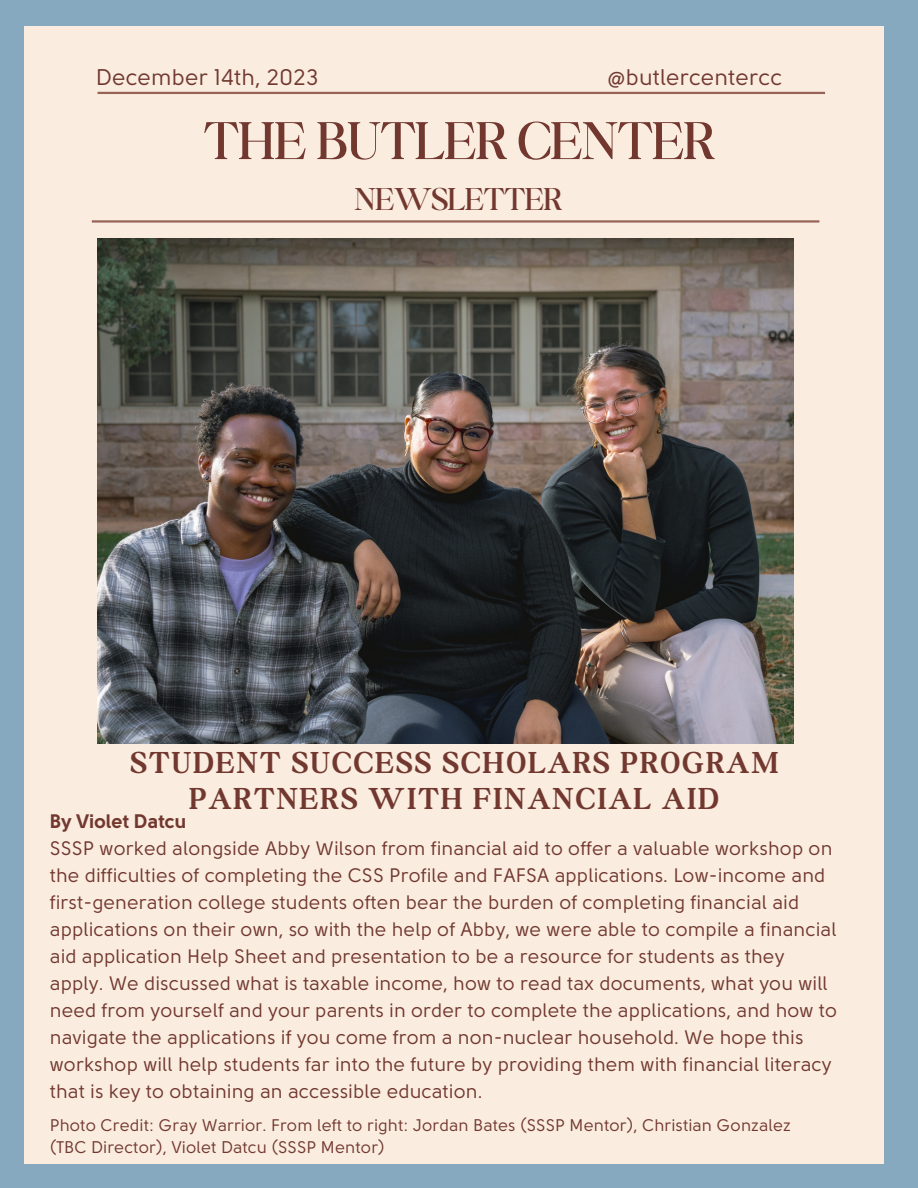
<style>
.page{position:relative;width:918px;height:1188px;background:#87a9c0}
.page>*{position:absolute;margin:0;border:0;box-sizing:border-box;transform-origin:0 0}
.t1{font:300 57px "Boston Angel";color:#72382f}
.t2{font:300 33.9px "Boston Angel";color:#72382f}
.t3{font:700 32.4px/36px "Boston Angel";letter-spacing:.075em;color:#72382f;text-align:center}
.t4{font:22.5px "Solomon Sans";color:#72382f}
.t5{font:19.5px/27px "Solomon Sans";color:#72382f}
.t6{font:700 19.5px "Solomon Sans";color:#72382f}
.t7{font:16.8px/22.5px "Solomon Sans";color:#72382f}
</style>
<div class="page">
<div style="left:24px;top:26px;width:860px;height:1138px;background:#faede0"></div>
<hr style="left:98px;top:92px;width:727px;height:2px;background:#996259">
<hr style="left:92px;top:220px;width:727px;height:3px;background:#996259">
<img style="left:98px;top:238px;width:696px;height:505px">
<p class="t4" style="left:96px;top:67px;width:224px">December 14th, 2023</p>
<p class="t4" style="left:608px;top:67px;width:176px">@butlercentercc</p>
<p class="t1" style="left:204px;top:107px;width:512px">THE BUTLER CENTER</p>
<p class="t2" style="left:354px;top:179px;width:209px">NEWSLETTER</p>
<p class="t3" style="left:130px;top:744px;width:649px">STUDENT SUCCESS SCHOLARS PROGRAM<br>PARTNERS WITH FINANCIAL AID</p>
<p class="t6" style="left:50px;top:813px;width:138px">By Violet Datcu</p>
<p class="t5" style="left:50px;top:836px;width:789px">SSSP worked alongside Abby Wilson from financial aid to offer a valuable workshop on the difficulties of completing the CSS Profile and FAFSA applications. Low-income and first-generation college students often bear the burden of completing financial aid applications on their own, so with the help of Abby, we were able to compile a financial aid application Help Sheet and presentation to be a resource for students as they apply. We discussed what is taxable income, how to read tax documents, what you will need from yourself and your parents in order to complete the applications, and how to navigate the applications if you come from a non-nuclear household. We hope this workshop will help students far into the future by providing them with financial literacy that is key to obtaining an accessible education.</p>
<p class="t7" style="left:50px;top:1114px;width:743px">Photo Credit: Gray Warrior. From left to right: Jordan Bates (SSSP Mentor), Christian Gonzalez (TBC Director), Violet Datcu (SSSP Mentor)</p>
</div>
